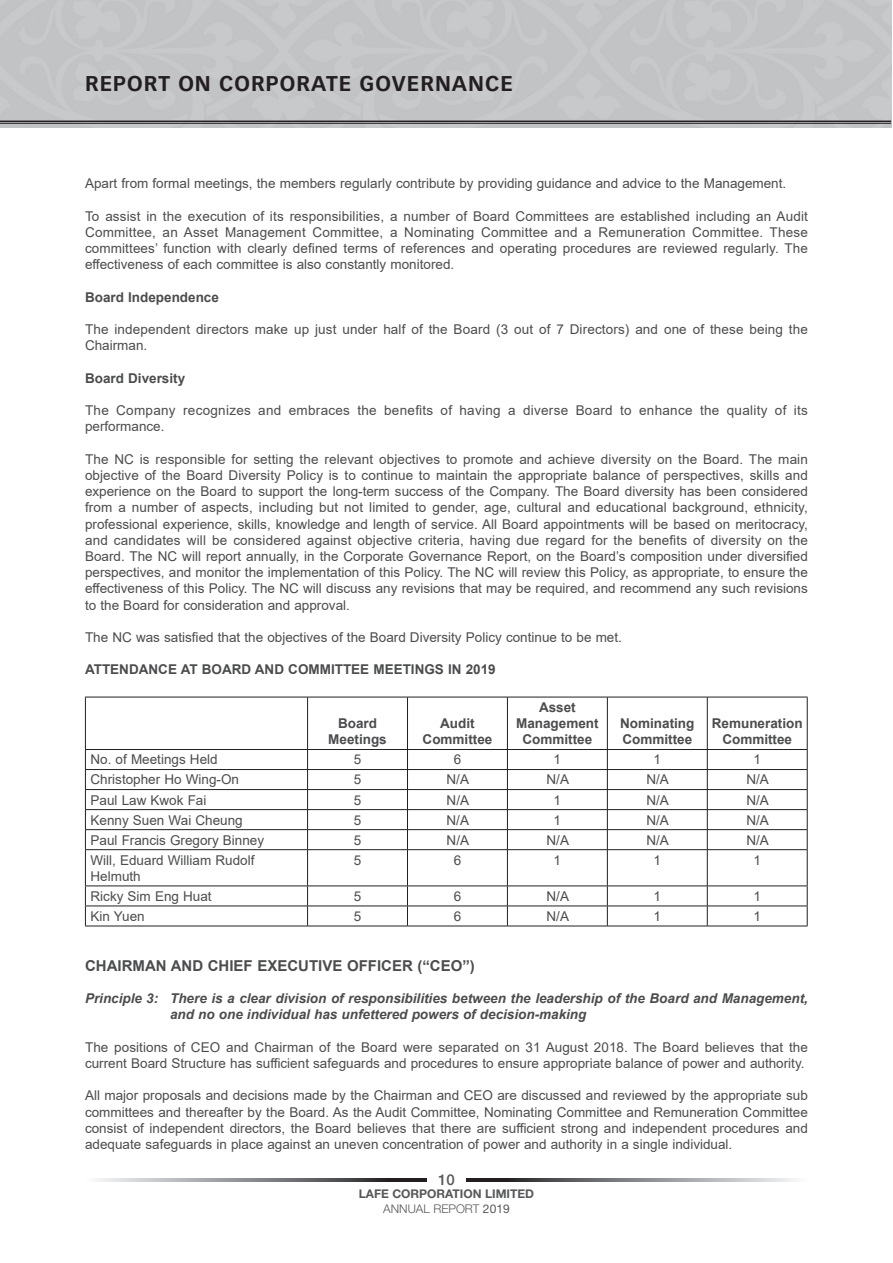
<style>
.page{position:relative;width:893px;height:1263px;background:#fff}
.page>*{position:absolute;margin:0;border:0;box-sizing:border-box;transform-origin:0 0}
.t1{font:700 21px "Vectora LT Std";letter-spacing:.05em;color:#231f20}
.t2{font:700 15px "Arial";color:#4b4c4d}
.t3{font:500 15px "Helvetica Neue LT Std";color:#57585a}
.t4{font:13.5px/16.2px "Arial";color:#4b4c4d;text-align:justify}
.t5{font:700 13.5px/16.2px "Arial";color:#4b4c4d;text-align:center}
.t6{font:italic 700 13.5px/16.2px "Arial";color:#4b4c4d}
.t7{font:13.5px/16.2px "Arial";letter-spacing:.02em;color:#4b4c4d}
.t8{font:700 12px/14.4px "Helvetica Neue LT Std";color:#57585a;text-align:center}
.s1{font-weight:300}
.s2{font-weight:400}
</style>
<div class="page">
<img style="left:97px;top:1178px;width:329px;height:4px">
<img style="left:467px;top:1178px;width:329px;height:4px">
<hr style="left:0;top:123px;width:891px;height:1px;background:#231f20">
<hr style="left:0;top:121px;width:891px;height:1px;background:#231f20">
<hr style="left:85px;top:926px;width:723px;height:1px;background:#231f20">
<hr style="left:85px;top:697px;width:1px;height:52px;background:#231f20">
<svg style="left:85px;top:750px;width:1px;height:99px"></svg>
<hr style="left:85px;top:850px;width:1px;height:35px;background:#231f20">
<svg style="left:85px;top:886px;width:1px;height:40px"></svg>
<hr style="left:307px;top:697px;width:1px;height:52px;background:#231f20">
<hr style="left:407px;top:697px;width:1px;height:52px;background:#231f20">
<hr style="left:507px;top:697px;width:1px;height:52px;background:#231f20">
<hr style="left:607px;top:697px;width:1px;height:52px;background:#231f20">
<hr style="left:707px;top:697px;width:1px;height:52px;background:#231f20">
<hr style="left:807px;top:697px;width:1px;height:52px;background:#231f20">
<svg style="left:307px;top:750px;width:1px;height:99px"></svg>
<svg style="left:407px;top:750px;width:1px;height:99px"></svg>
<svg style="left:507px;top:750px;width:1px;height:99px"></svg>
<svg style="left:607px;top:750px;width:1px;height:99px"></svg>
<svg style="left:707px;top:750px;width:1px;height:99px"></svg>
<svg style="left:807px;top:750px;width:1px;height:99px"></svg>
<hr style="left:307px;top:850px;width:1px;height:35px;background:#231f20">
<hr style="left:407px;top:850px;width:1px;height:35px;background:#231f20">
<hr style="left:507px;top:850px;width:1px;height:35px;background:#231f20">
<hr style="left:607px;top:850px;width:1px;height:35px;background:#231f20">
<hr style="left:707px;top:850px;width:1px;height:35px;background:#231f20">
<hr style="left:807px;top:850px;width:1px;height:35px;background:#231f20">
<svg style="left:307px;top:886px;width:1px;height:40px"></svg>
<svg style="left:407px;top:886px;width:1px;height:40px"></svg>
<svg style="left:507px;top:886px;width:1px;height:40px"></svg>
<svg style="left:607px;top:886px;width:1px;height:40px"></svg>
<svg style="left:707px;top:886px;width:1px;height:40px"></svg>
<svg style="left:807px;top:886px;width:1px;height:40px"></svg>
<hr style="left:85px;top:697px;width:723px;height:1px;background:#231f20">
<hr style="left:85px;top:749px;width:723px;height:1px;background:#231f20">
<hr style="left:85px;top:769px;width:723px;height:1px;background:#231f20">
<hr style="left:85px;top:789px;width:723px;height:1px;background:#231f20">
<hr style="left:85px;top:809px;width:723px;height:1px;background:#231f20">
<hr style="left:85px;top:829px;width:723px;height:1px;background:#231f20">
<hr style="left:85px;top:849px;width:723px;height:1px;background:#231f20">
<hr style="left:85px;top:885px;width:723px;height:1px;background:#231f20">
<hr style="left:85px;top:905px;width:723px;height:1px;background:#231f20">
<h1 class="t1" style="left:85px;top:72px;width:430px">REPORT ON CORPORATE GOVERNANCE</h1>
<p class="t4" style="left:85px;top:176px;width:703px">Apart from formal meetings, the members regularly contribute by providing guidance and advice to the Management.</p>
<p class="t4" style="left:85px;top:208px;width:724px">To assist in the execution of its responsibilities, a number of Board Committees are established including an Audit Committee, an Asset Management Committee, a Nominating Committee and a Remuneration Committee. These committees’ function with clearly defined terms of references and operating procedures are reviewed regularly. The effectiveness of each committee is also constantly monitored.</p>
<p class="t5" style="left:85px;top:289px;width:135px">Board Independence</p>
<p class="t4" style="left:85px;top:321px;width:724px">The independent directors make up just under half of the Board (3 out of 7 Directors) and one of these being the<br>Chairman.</p>
<p class="t5" style="left:85px;top:370px;width:102px">Board Diversity</p>
<p class="t7" style="left:85px;top:402px;width:724px">The Company recognizes and embraces the benefits of having a diverse Board to enhance the quality of its performance.</p>
<p class="t4" style="left:85px;top:451px;width:724px">The NC is responsible for setting the relevant objectives to promote and achieve diversity on the Board. The main objective of the Board Diversity Policy is to continue to maintain the appropriate balance of perspectives, skills and experience on the Board to support the long-term success of the Company. The Board diversity has been considered from a number of aspects, including but not limited to gender, age, cultural and educational background, ethnicity, professional experience, skills, knowledge and length of service. All Board appointments will be based on meritocracy, and candidates will be considered against objective criteria, having due regard for the benefits of diversity on the Board. The NC will report annually, in the Corporate Governance Report, on the Board’s composition under diversified perspectives, and monitor the implementation of this Policy. The NC will review this Policy, as appropriate, to ensure the effectiveness of this Policy. The NC will discuss any revisions that may be required, and recommend any such revisions to the Board for consideration and approval.</p>
<p class="t4" style="left:85px;top:629px;width:538px">The NC was satisfied that the objectives of the Board Diversity Policy continue to be met.</p>
<p class="t5" style="left:85px;top:662px;width:412px">ATTENDANCE AT BOARD AND COMMITTEE MEETINGS IN 2019</p>
<p class="t5" style="left:328px;top:715px;width:60px">Board<br>Meetings</p>
<p class="t5" style="left:423px;top:715px;width:71px">Audit<br>Committee</p>
<p class="t5" style="left:516px;top:699px;width:84px">Asset<br>Management<br>Committee</p>
<p class="t5" style="left:620px;top:715px;width:76px;text-align:left">Nominating<br>Committee</p>
<p class="t5" style="left:712px;top:715px;width:92px">Remuneration<br>Committee</p>
<p class="t4" style="left:91px;top:752px;width:129px">No. of Meetings Held</p>
<p class="t4" style="left:354px;top:752px;width:9px">5</p>
<p class="t4" style="left:454px;top:752px;width:9px">6</p>
<p class="t4" style="left:554px;top:752px;width:9px">1</p>
<p class="t4" style="left:654px;top:752px;width:9px">1</p>
<p class="t4" style="left:753px;top:752px;width:9px">1</p>
<p class="t4" style="left:91px;top:772px;width:150px">Christopher Ho Wing-On</p>
<p class="t4" style="left:354px;top:772px;width:9px">5</p>
<p class="t4" style="left:447px;top:772px;width:24px">N/A</p>
<p class="t4" style="left:546px;top:772px;width:24px">N/A</p>
<p class="t4" style="left:646px;top:772px;width:24px">N/A</p>
<p class="t4" style="left:746px;top:772px;width:24px">N/A</p>
<p class="t4" style="left:91px;top:792px;width:117px">Paul Law Kwok Fai</p>
<p class="t4" style="left:354px;top:792px;width:9px">5</p>
<p class="t4" style="left:447px;top:792px;width:24px">N/A</p>
<p class="t4" style="left:554px;top:792px;width:9px">1</p>
<p class="t4" style="left:646px;top:792px;width:24px">N/A</p>
<p class="t4" style="left:746px;top:792px;width:24px">N/A</p>
<p class="t4" style="left:91px;top:812px;width:154px">Kenny Suen Wai Cheung</p>
<p class="t4" style="left:354px;top:812px;width:9px">5</p>
<p class="t4" style="left:447px;top:812px;width:24px">N/A</p>
<p class="t4" style="left:554px;top:812px;width:9px">1</p>
<p class="t4" style="left:646px;top:812px;width:24px">N/A</p>
<p class="t4" style="left:746px;top:812px;width:24px">N/A</p>
<p class="t4" style="left:91px;top:832px;width:175px">Paul Francis Gregory Binney</p>
<p class="t4" style="left:354px;top:832px;width:9px">5</p>
<p class="t4" style="left:447px;top:832px;width:24px">N/A</p>
<p class="t4" style="left:546px;top:832px;width:24px">N/A</p>
<p class="t4" style="left:646px;top:832px;width:24px">N/A</p>
<p class="t4" style="left:746px;top:832px;width:24px">N/A</p>
<p class="t4" style="left:91px;top:852px;width:165px">Will, Eduard William Rudolf<br>Helmuth</p>
<p class="t4" style="left:354px;top:852px;width:9px">5</p>
<p class="t4" style="left:454px;top:852px;width:9px">6</p>
<p class="t4" style="left:554px;top:852px;width:9px">1</p>
<p class="t4" style="left:654px;top:852px;width:9px">1</p>
<p class="t4" style="left:753px;top:852px;width:9px">1</p>
<p class="t4" style="left:91px;top:888px;width:123px">Ricky Sim Eng Huat</p>
<p class="t4" style="left:354px;top:888px;width:9px">5</p>
<p class="t4" style="left:454px;top:888px;width:9px">6</p>
<p class="t4" style="left:546px;top:888px;width:24px">N/A</p>
<p class="t4" style="left:654px;top:888px;width:9px">1</p>
<p class="t4" style="left:753px;top:888px;width:9px">1</p>
<p class="t4" style="left:91px;top:908px;width:56px">Kin Yuen</p>
<p class="t4" style="left:354px;top:908px;width:9px">5</p>
<p class="t4" style="left:454px;top:908px;width:9px">6</p>
<p class="t4" style="left:546px;top:908px;width:24px">N/A</p>
<p class="t4" style="left:654px;top:908px;width:9px">1</p>
<p class="t4" style="left:753px;top:908px;width:9px">1</p>
<p class="t2" style="left:85px;top:957px;width:391px">CHAIRMAN AND CHIEF EXECUTIVE OFFICER (“CEO”)</p>
<p class="t6" style="left:170px;top:990px;width:639px;text-indent:-85px">Principle 3: There is a clear division of responsibilities between the leadership of the Board and Management, and no one individual has unfettered powers of decision-making</p>
<p class="t4" style="left:85px;top:1039px;width:724px">The positions of CEO and Chairman of the Board were separated on 31 August 2018. The Board believes that the current Board Structure has sufficient safeguards and procedures to ensure appropriate balance of power and authority.</p>
<p class="t4" style="left:85px;top:1087px;width:724px">All major proposals and decisions made by the Chairman and CEO are discussed and reviewed by the appropriate sub committees and thereafter by the Board. As the Audit Committee, Nominating Committee and Remuneration Committee consist of independent directors, the Board believes that there are sufficient strong and independent procedures and adequate safeguards in place against an uneven concentration of power and authority in a single individual.</p>
<p class="t3" style="left:438px;top:1171px;width:18px">10</p>
<p class="t8" style="left:359px;top:1187px;width:177px">LAFE CORPORATION LIMITED<br><span class="s1">ANNUAL REPORT</span> <span class="s2">2019</span></p>
</div>
